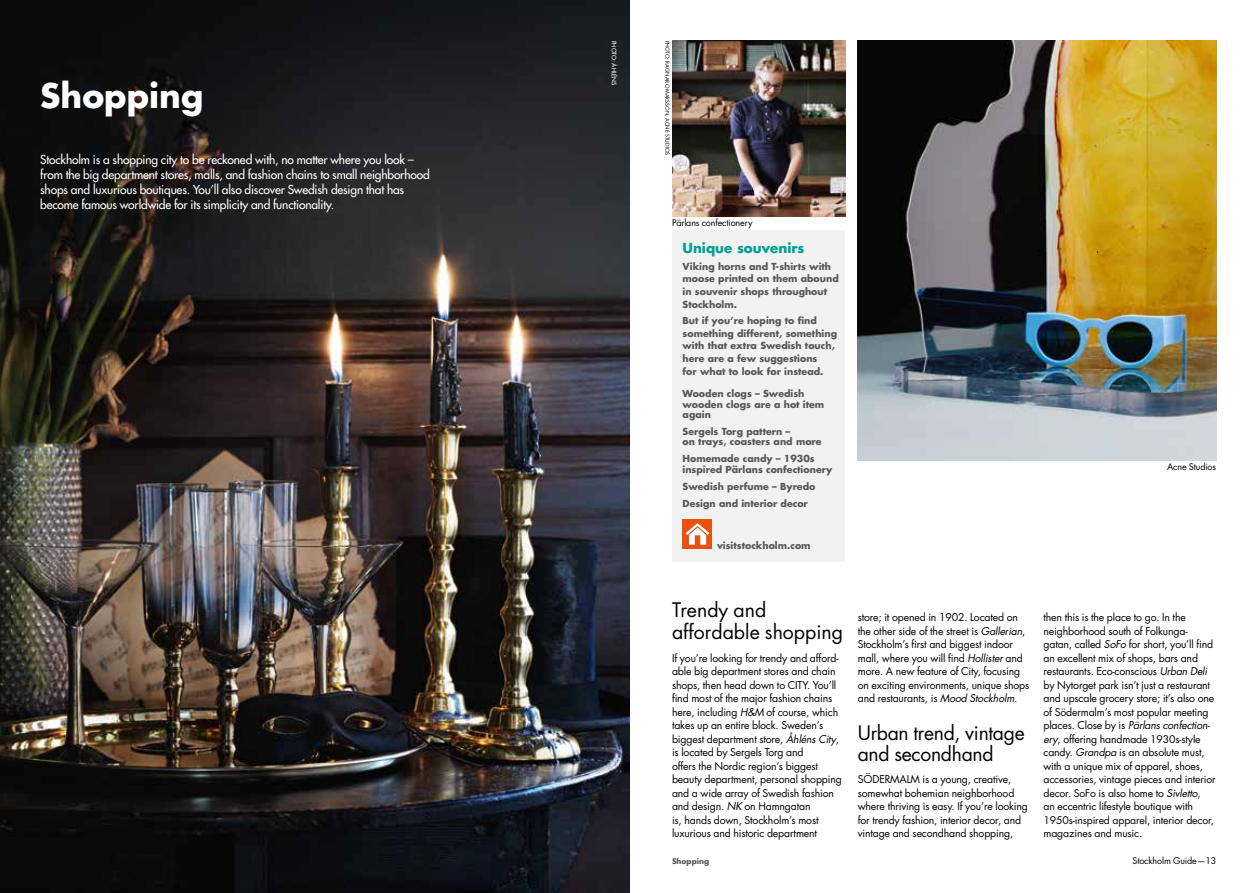
<style>
.page{position:relative;width:1259px;height:893px;background:#fff}
.page>*{position:absolute;margin:0;border:0;box-sizing:border-box;transform-origin:0 0}
.t1{font:700 33px "Futura Std";color:#fff}
.t2{font:19.5px/22.5px "Futura Std";letter-spacing:-.015em;color:#000}
.t3{font:700 13.5px "Futura Std";color:#009f94}
.t4{font:500 12px/15px "Futura Std";letter-spacing:-.015em;color:#fff}
.t5{font:10.5px/13.5px "Futura Std";letter-spacing:-.015em;color:#000}
.t6{font:10.35px/13.5px "Futura Std";letter-spacing:-.015em;color:#000}
.t7{font:700 9.45px/12.8px "Futura Std";color:#575756}
.t8{font:9px "Futura Std";letter-spacing:-.015em;color:#000}
.t9{font:700 7.5px "Futura Std";color:#575756}
.t10{font:500 6px "Futura Std";color:#fff}
.t11{font:5.25px "Futura Std";color:#000}
.s1{font-style:italic}
.s2{font-style:italic;font-size:10.5px}
.s3{font-size:10.5px}
</style>
<div class="page">
<img style="left:0;top:0;width:629px;height:893px">
<img style="left:857px;top:41px;width:359px;height:419px">
<img style="left:672px;top:41px;width:173px;height:175px">
<div style="left:672px;top:230px;width:173px;height:332px;background:#ededed"></div>
<div style="left:682px;top:519px;width:30px;height:30px;background:#e9500e"></div>
<svg style="left:685px;top:523px;width:24px;height:22px"></svg>
<h1 class="t1" style="left:40px;top:74px;width:165px">Shopping</h1>
<p class="t4" style="left:40px;top:152px;width:391px">Stockholm is a shopping city to be reckoned with, no matter where you look – from the big department stores, malls, and fashion chains to small neighborhood shops and luxurious boutiques. You’ll also discover Swedish design that has become famous worldwide for its simplicity and functionality.</p>
<p class="t10" style="left:618px;top:41px;width:46px;rotate:90deg">PHOTO: ÅHLÉNS</p>
<p class="t11" style="left:671px;top:41px;width:116px;rotate:90deg">PHOTO: RAGNAR OMARSSON, ACNE STUDIOS</p>
<p class="t8" style="left:672px;top:217px;width:82px">Pärlans confectionery</p>
<p class="t3" style="left:682px;top:239px;width:123px">Unique souvenirs</p>
<p class="t7" style="left:682px;top:260px;width:158px">Viking horns and T-shirts with moose printed on them abound in souvenir shops throughout<br>Stockholm.</p>
<p class="t7" style="left:682px;top:314px;width:156px">But if you’re hoping to find something different, something with that extra Swedish touch, here are a few suggestions<br>for what to look for instead.</p>
<p class="t7" style="left:682px;top:388px;width:143px;line-height:10.5px">Wooden clogs – Swedish wooden clogs are a hot item again</p>
<p class="t7" style="left:682px;top:426px;width:141px;line-height:10.5px">Sergels Torg pattern –<br>on trays, coasters and more</p>
<p class="t7" style="left:682px;top:453px;width:151px;line-height:10.5px">Homemade candy – 1930s inspired Pärlans confectionery</p>
<p class="t7" style="left:682px;top:478px;width:134px;line-height:17px">Swedish perfume – Byredo<br>Design and interior decor</p>
<p class="t7" style="left:717px;top:539px;width:95px">visitstockholm.com</p>
<p class="t8" style="left:1167px;top:461px;width:51px">Acne Studios</p>
<h2 class="t2" style="left:672px;top:598px;width:173px">Trendy and affordable shopping</h2>
<p class="t5" style="left:672px;top:651px;width:171px">If you’re looking for trendy and afford&shy;able big department stores and chain shops, then head down to CITY. You’ll find most of the major fashion chains here, including <span class="s1">H&amp;M</span> of course, which takes up an entire block. Sweden’s biggest department store, <span class="s1">Åhléns City</span>, is located by Sergels Torg and<br>offers the Nordic region’s biggest beauty department, personal shopping and a wide array of Swedish fashion and design. <span class="s1">NK</span> on Hamngatan<br>is, hands down, Stockholm’s most luxurious and historic department</p>
<p class="t9" style="left:672px;top:856px;width:39px">Shopping</p>
<p class="t5" style="left:857px;top:611px;width:173px">store; it opened in 1902. Located on the other side of the street is <span class="s1">Gallerian</span>, Stockholm’s first and biggest indoor mall, where you will find <span class="s1">Hollister</span> and more. A new feature of City, focusing on exciting environments, unique shops and restaurants, is <span class="s1">Mood Stockholm</span>.</p>
<h2 class="t2" style="left:857px;top:722px;width:168px;line-height:21px">Urban trend, vintage and secondhand</h2>
<p class="t5" style="left:857px;top:773px;width:172px">SÖDERMALM is a young, creative, somewhat bohemian neighborhood where thriving is easy. If you’re looking for trendy fashion, interior decor, and vintage and secondhand shopping,</p>
<p class="t5" style="left:1043px;top:611px;width:172px">then this is the place to go. In the neighborhood south of Folkunga&shy;gatan, called <span class="s1">SoFo</span> for short, you’ll find an excellent mix of shops, bars and restaurants. Eco-conscious <span class="s1">Urban Deli </span>by Nytorget park isn’t just a restaurant and upscale grocery store; it’s also one of Södermalm’s most popular meeting places. Close by is <span class="s1">Pärlans confection-</span></p>
<p class="t6" style="left:1043px;top:732px;width:174px"><span class="s2">ery</span><span class="s3">, offering</span> handmade 1930s-style candy. <span class="s1">Grandpa</span> is an absolute must, with a unique mix of apparel, shoes, accessories, vintage pieces and interior decor. SoFo is also home to <span class="s1">Sivletto</span>,<br>an eccentric lifestyle boutique with 1950s-inspired apparel, interior decor, magazines and music.</p>
<p class="t8" style="left:1132px;top:855px;width:86px">Stockholm Guide—13</p>
</div>
